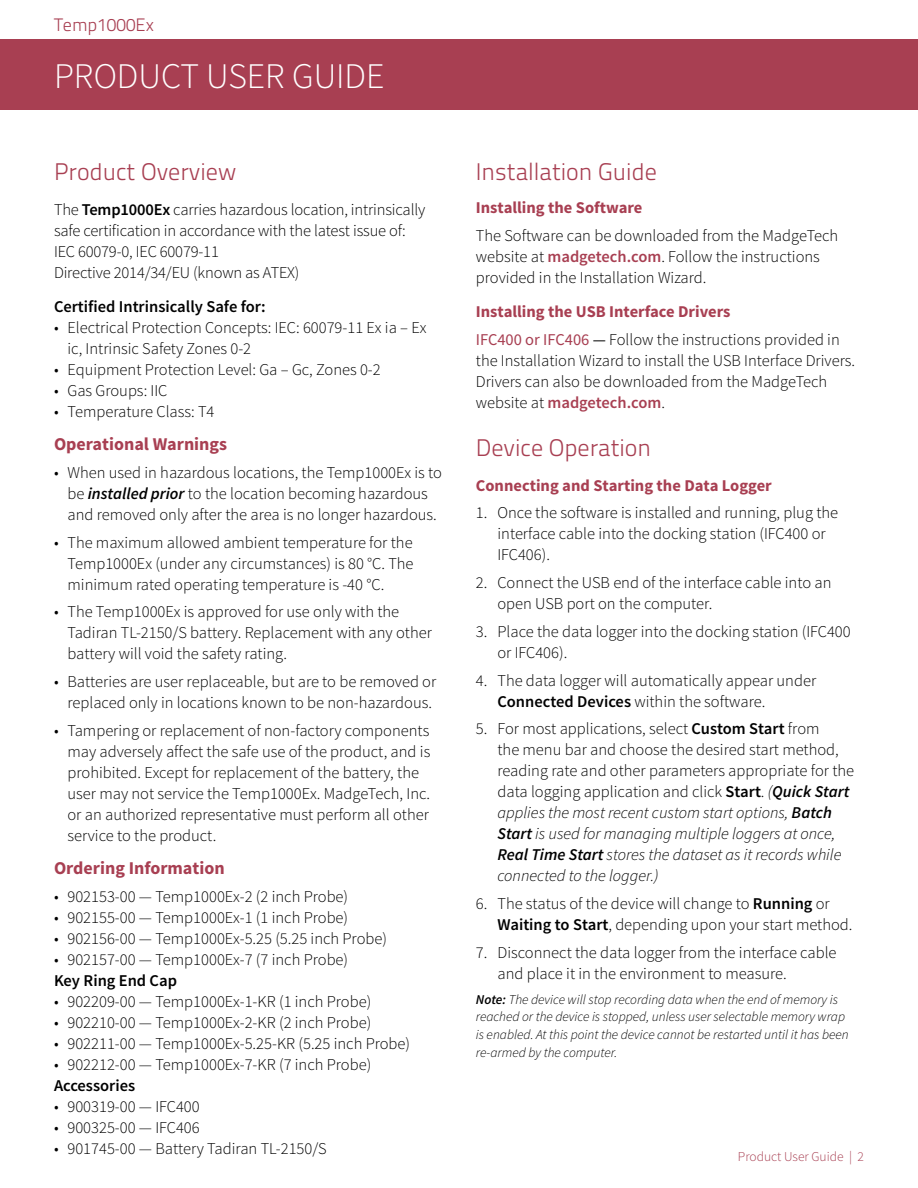
<style>
.page{position:relative;width:918px;height:1188px;background:#fff}
.page>*{position:absolute;margin:0;border:0;box-sizing:border-box;transform-origin:0 0}
.t1{font:300 36px "Source Sans Pro";color:#fff}
.t2{font:300 24px "Titillium Text 22 L";color:#a83f52}
.t3{font:700 18px "Source Sans Pro";color:#a83f52}
.t4{font:300 18px "Titillium Text 22 L";color:#a83f52}
.t5{font:300 16.5px/21px "Source Sans Pro";color:#000}
.t6{font:700 16.5px/27.8px "Source Sans Pro";color:#a83f52}
.t7{font:600 16.5px "Source Sans Pro";color:#000}
.t8{font:italic 300 13.5px/18px "Source Sans Pro";color:#000}
.t9{font:300 13.5px "Source Sans Pro";color:#a83f52}
.s1{font-weight:600}
.s2{font-weight:600;font-style:italic}
.s3{font-weight:600;color:#a83f52}
.s4{font-weight:400}
.s5{font-weight:400;color:#000}
.s6{font-weight:300;color:#000}
.s7{font-style:italic}
</style>
<div class="page">
<div style="left:0;top:39px;width:918px;height:71px;background:#a83f52"></div>
<p class="t4" style="left:54px;top:11px;width:102px">Temp1000Ex</p>
<h1 class="t1" style="left:54px;top:54px;width:332px">PRODUCT USER GUIDE</h1>
<h2 class="t2" style="left:54px;top:154px;width:184px">Product Overview</h2>
<p class="t5" style="left:54px;top:199px;width:373px">The <span class="s1">Temp1000Ex</span> carries hazardous location, intrinsically safe certification in accordance with the latest issue of:<br>IEC 60079-0, IEC 60079-11<br>Directive 2014/34/EU (known as ATEX)</p>
<p class="t7" style="left:54px;top:296px;width:213px">Certified Intrinsically Safe for:</p>
<p class="t5" style="left:67px;top:317px;width:361px;text-indent:-13px">• Electrical Protection Concepts: IEC: 60079-11 Ex ia – Ex ic, Intrinsic Safety Zones 0-2</p>
<p class="t5" style="left:54px;top:359px;width:328px">• Equipment Protection Level: Ga – Gc, Zones 0-2</p>
<p class="t5" style="left:54px;top:380px;width:115px">• Gas Groups: IIC</p>
<p class="t5" style="left:54px;top:401px;width:162px">• Temperature Class: T4</p>
<p class="t3" style="left:54px;top:432px;width:175px">Operational Warnings</p>
<p class="t5" style="left:54px;top:462px;width:390px;text-align:center">• When used in hazardous locations, the Temp1000Ex is to be <span class="s2">installed prior</span> to the location becoming hazardous and removed only after the area is no longer hazardous.</p>
<p class="t5" style="left:67px;top:532px;width:348px;text-align:justify;text-indent:-13px">• The maximum allowed ambient temperature for the Temp1000Ex (under any circumstances) is 80 °C. The minimum rated operating temperature is -40 °C.</p>
<p class="t5" style="left:67px;top:601px;width:366px;text-indent:-13px">• The Temp1000Ex is approved for use only with the<br>Tadiran TL-2150/S battery. Replacement with any other battery will void the safety rating.</p>
<p class="t5" style="left:54px;top:671px;width:384px;text-align:center">• Batteries are user replaceable, but are to be removed or replaced only in locations known to be non-hazardous.</p>
<p class="t5" style="left:67px;top:720px;width:364px;text-indent:-13px">• Tampering or replacement of non-factory components may adversely affect the safe use of the product, and is prohibited. Except for replacement of the battery, the user may not service the Temp1000Ex. MadgeTech, Inc. or an authorized representative must perform all other service to the product.</p>
<p class="t3" style="left:54px;top:856px;width:172px">Ordering Information</p>
<p class="t5" style="left:54px;top:886px;width:296px">• 902153-00 — Temp1000Ex-2 (2 inch Probe)</p>
<p class="t5" style="left:54px;top:907px;width:296px">• 902155-00 — Temp1000Ex-1 (1 inch Probe)</p>
<p class="t5" style="left:54px;top:928px;width:335px">• 902156-00 — Temp1000Ex-5.25 (5.25 inch Probe)</p>
<p class="t5" style="left:54px;top:949px;width:296px">• 902157-00 — Temp1000Ex-7 (7 inch Probe)</p>
<p class="t7" style="left:54px;top:970px;width:125px">Key Ring End Cap</p>
<p class="t5" style="left:54px;top:991px;width:319px">• 902209-00 — Temp1000Ex-1-KR (1 inch Probe)</p>
<p class="t5" style="left:54px;top:1012px;width:319px">• 902210-00 — Temp1000Ex-2-KR (2 inch Probe)</p>
<p class="t5" style="left:54px;top:1033px;width:358px">• 902211-00 — Temp1000Ex-5.25-KR (5.25 inch Probe)</p>
<p class="t5" style="left:54px;top:1054px;width:319px">• 902212-00 — Temp1000Ex-7-KR (7 inch Probe)</p>
<p class="t7" style="left:54px;top:1075px;width:83px">Accessories</p>
<p class="t5" style="left:54px;top:1096px;width:147px">• 900319-00 — IFC400</p>
<p class="t5" style="left:54px;top:1117px;width:147px">• 900325-00 — IFC406</p>
<p class="t5" style="left:54px;top:1138px;width:274px">• 901745-00 — Battery Tadiran TL-2150/S</p>
<h2 class="t2" style="left:476px;top:154px;width:183px">Installation Guide</h2>
<p class="t6" style="left:476px;top:194px;width:168px">Installing the Software</p>
<p class="t5" style="left:476px;top:225px;width:364px">The Software can be downloaded from the MadgeTech website at <span class="s3">madgetech.com</span>. Follow the instructions provided in the Installation Wizard.</p>
<p class="t6" style="left:476px;top:299px;width:365px">Installing the USB Interface Drivers<br><span class="s4">IFC400 or IFC406</span> <span class="s5">—</span> <span class="s6">Follow the instructions provided in</span></p>
<p class="t5" style="left:476px;top:350px;width:381px">the Installation Wizard to install the USB Interface Drivers.<br>Drivers can also be downloaded from the MadgeTech website at <span class="s3">madgetech.com</span>.</p>
<h2 class="t2" style="left:476px;top:430px;width:177px">Device Operation</h2>
<p class="t6" style="left:476px;top:472px;width:297px">Connecting and Starting the Data Logger</p>
<p class="t5" style="left:497px;top:502px;width:342px;text-indent:-22px">1. Once the software is installed and running, plug the interface cable into the docking station (IFC400 or<br>IFC406).</p>
<p class="t5" style="left:497px;top:572px;width:336px;text-indent:-22px">2. Connect the USB end of the interface cable into an open USB port on the computer.</p>
<p class="t5" style="left:497px;top:621px;width:355px;text-indent:-22px">3. Place the data logger into the docking station (IFC400 or IFC406).</p>
<p class="t5" style="left:497px;top:670px;width:320px;text-indent:-22px">4. The data logger will automatically appear under<br><span class="s1">Connected Devices</span> within the software.</p>
<p class="t5" style="left:497px;top:718px;width:358px;text-indent:-22px">5. For most applications, select <span class="s1">Custom Start</span> from<br>the menu bar and choose the desired start method, reading rate and other parameters appropriate for the data logging application and click <span class="s1">Start</span>. <span class="s7">(</span><span class="s2">Quick Start </span><span class="s7">applies the most recent custom start options,</span> <span class="s2">Batch Start</span> <span class="s7">is used for managing multiple loggers at once, </span><span class="s2">Real Time Start</span> <span class="s7">stores the dataset as it records while connected to the logger.)</span></p>
<p class="t5" style="left:497px;top:893px;width:357px;text-indent:-22px">6. The status of the device will change to <span class="s1">Running</span> or<br><span class="s1">Waiting to Start</span>, depending upon your start method.</p>
<p class="t5" style="left:497px;top:942px;width:341px;text-indent:-22px">7. Disconnect the data logger from the interface cable and place it in the environment to measure.</p>
<p class="t8" style="left:476px;top:990px;width:374px"><span class="s1">Note:</span> The device will stop recording data when the end of memory is reached or the device is stopped, unless user selectable memory wrap is enabled. At this point the device cannot be restarted until it has been re-armed by the computer.</p>
<p class="t9" style="left:738px;top:1148px;width:128px">Product User Guide | 2</p>
</div>
